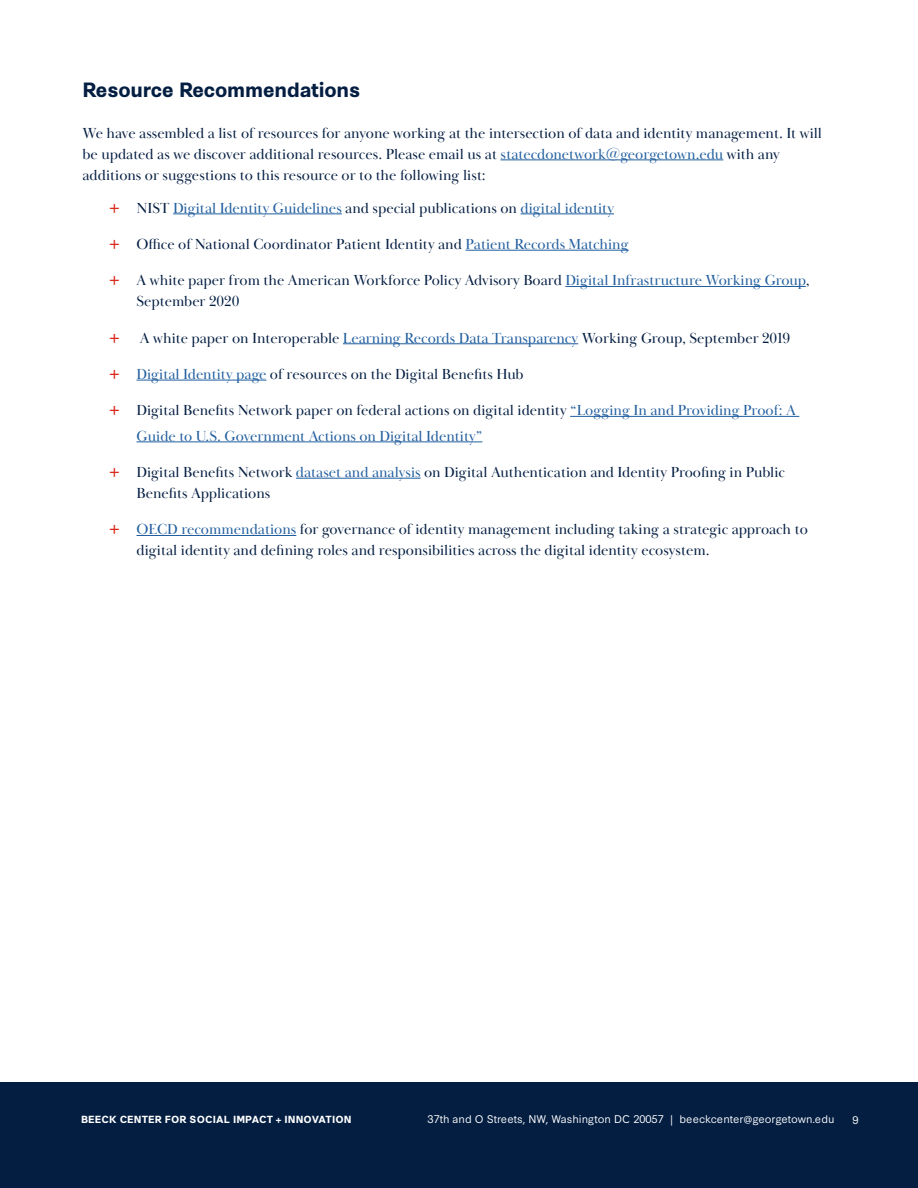
<style>
.page{position:relative;width:918px;height:1188px;background:#fff}
.page>*{position:absolute;margin:0;border:0;box-sizing:border-box;transform-origin:0 0}
.t1{font:700 19.5px "Synthese";letter-spacing:-.01em;color:#041e42}
.t2{font:17.25px "Synthese";color:#da291c}
.t3{font:15px/21px "Baskerville Display PT";color:#041e42}
.t4{font:15px/25.5px "Baskerville Display PT";color:#215e9e}
.t5{font:10.5px "Synthese";color:#fff}
.t6{font:700 9.75px "Synthese";letter-spacing:.01em;color:#fff}
.s1{color:#215e9e}
.s2{font-family:"Synthese";font-size:17.25px;color:#da291c}
.s3{color:#041e42}
</style>
<div class="page">
<div style="left:0;top:1082px;width:918px;height:106px;background:#041e42"></div>
<hr style="left:501px;top:160px;width:222px;height:1px;background:#215e9e">
<hr style="left:173px;top:214px;width:169px;height:1px;background:#215e9e">
<hr style="left:521px;top:214px;width:93px;height:1px;background:#215e9e">
<hr style="left:465px;top:250px;width:164px;height:1px;background:#215e9e">
<hr style="left:565px;top:286px;width:241px;height:1px;background:#215e9e">
<hr style="left:343px;top:343px;width:235px;height:1px;background:#215e9e">
<hr style="left:136px;top:380px;width:130px;height:1px;background:#215e9e">
<hr style="left:570px;top:416px;width:229px;height:1px;background:#215e9e">
<hr style="left:136px;top:442px;width:346px;height:1px;background:#215e9e">
<hr style="left:296px;top:478px;width:125px;height:1px;background:#215e9e">
<hr style="left:136px;top:535px;width:160px;height:1px;background:#215e9e">
<h1 class="t1" style="left:82px;top:74px;width:279px">Resource Recommendations</h1>
<p class="t3" style="left:82px;top:123px;width:741px">We have assembled a list of resources for anyone working at the intersection of data and identity management. It will be updated as we discover additional resources. Please email us at <span class="s1">statecdonetwork@georgetown.edu</span> with any additions or suggestions to this resource or to the following list:</p>
<p class="t4" style="left:109px;top:195px;width:506px"><span class="s2">+</span> <span class="s3">NIST</span> Digital Identity Guidelines <span class="s3">and special publications on</span> digital identity</p>
<p class="t3" style="left:109px;top:234px;width:521px"><span class="s2">+</span> Office of National Coordinator Patient Identity and <span class="s1">Patient Records Matching</span></p>
<p class="t3" style="left:136px;top:270px;width:675px;text-indent:-27px"><span class="s2">+</span> A white paper from the American Workforce Policy Advisory Board <span class="s1">Digital Infrastructure Working Group</span>,<br>September 2020</p>
<p class="t2" style="left:109px;top:322px;width:12px">+</p>
<p class="t3" style="left:140px;top:328px;width:652px">A white paper on Interoperable <span class="s1">Learning Records Data Transparency</span> Working Group, September 2019</p>
<p class="t3" style="left:109px;top:364px;width:416px"><span class="s2">+</span> <span class="s1">Digital Identity page</span> of resources on the Digital Benefits Hub</p>
<p class="t4" style="left:136px;top:398px;width:661px;text-indent:-27px"><span class="s2">+</span> <span class="s3">Digital Benefits Network paper on federal actions on digital identity</span> “Logging In and Providing Proof: A<br>Guide to U.S. Government Actions on Digital Identity”</p>
<p class="t3" style="left:136px;top:462px;width:650px;text-indent:-27px"><span class="s2">+</span> Digital Benefits Network <span class="s1">dataset and analysis</span> on Digital Authentication and Identity Proofing in Public<br>Benefits Applications</p>
<p class="t3" style="left:136px;top:519px;width:673px;text-indent:-27px"><span class="s2">+</span> <span class="s1">OECD recommendations</span> for governance of identity management including taking a strategic approach to digital identity and defining roles and responsibilities across the digital identity ecosystem.</p>
<p class="t6" style="left:81px;top:1112px;width:272px">BEECK CENTER FOR SOCIAL IMPACT + INNOVATION</p>
<p class="t5" style="left:428px;top:1111px;width:408px">37th and O Streets, NW, Washington DC 20057 | beeckcenter@georgetown.edu</p>
<p class="t5" style="left:853px;top:1111px;width:8px">9</p>
</div>
